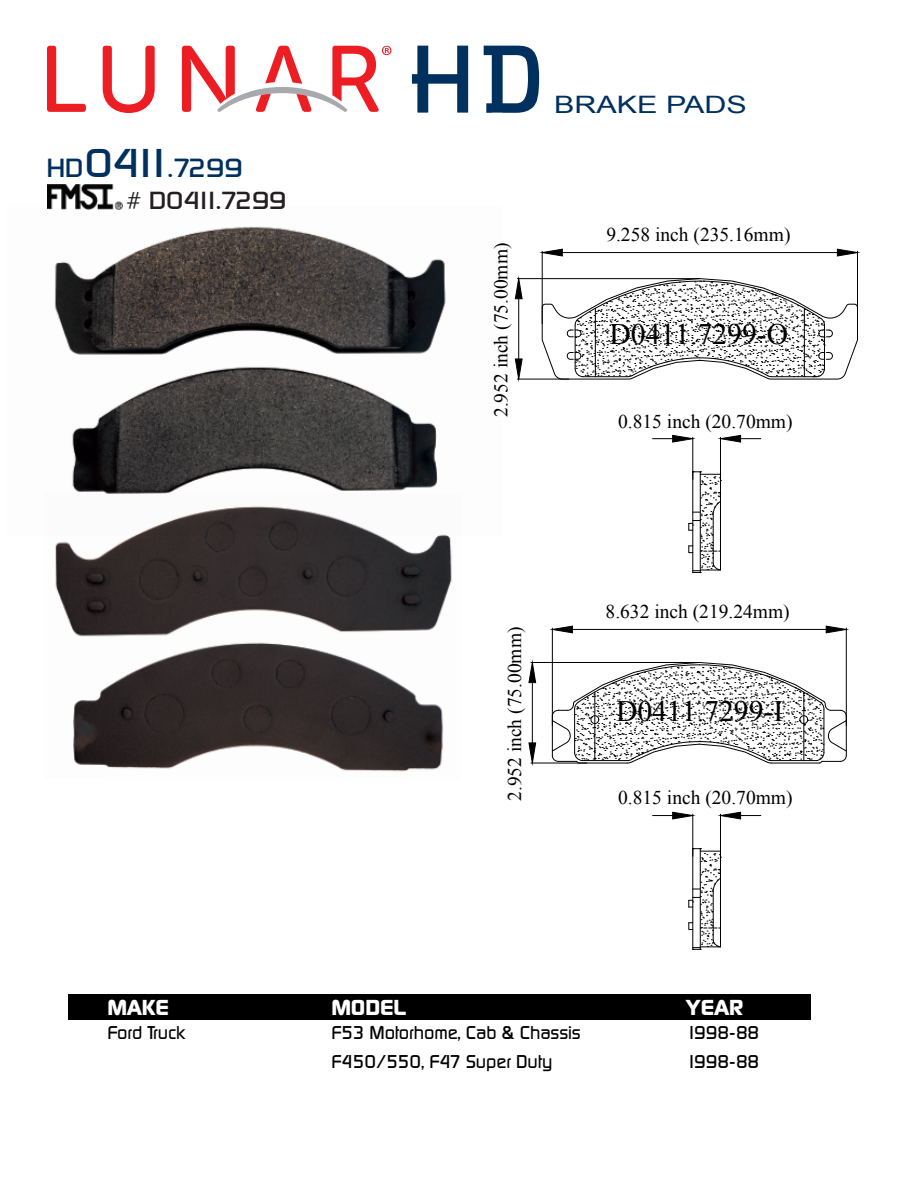
<style>
.page{position:relative;width:918px;height:1188px;background:#fff}
.page>*{position:absolute;margin:0;border:0;box-sizing:border-box;transform-origin:0 0}
.t1{font:29.7px "Times New Roman";color:#000}
.t2{font:500 25.5px "Dicot";color:#00305e;scale:1.15 1}
.t3{font:500 24px "Dicot";letter-spacing:-.025em;color:#231f20;scale:1.15 1}
.t4{font:24px "Arial";color:#00305e;scale:1.27 1}
.t5{font:700 21px "Dicot";letter-spacing:-.005em;color:#fff;scale:1.15 1}
.t6{font:19.5px "Times New Roman";color:#000}
.t7{font:500 18px/28.5px "Dicot";letter-spacing:-.005em;color:#000}
.s1{font-size:39px}
</style>
<div class="page">
<img style="left:55px;top:536px;width:397px;height:236px">
<img style="left:47px;top:205px;width:402px;height:331px">
<svg style="left:551px;top:661px;width:296px;height:103px"></svg>
<hr style="left:552px;top:628px;width:1px;height:98px;background:#000">
<hr style="left:846px;top:628px;width:1px;height:98px;background:#000">
<hr style="left:572px;top:629px;width:254px;height:1px;background:#000">
<svg style="left:552px;top:625px;width:21px;height:9px"></svg>
<svg style="left:825px;top:625px;width:22px;height:9px"></svg>
<hr style="left:531px;top:662px;width:168px;height:1px;background:#000">
<hr style="left:531px;top:763px;width:56px;height:1px;background:#000">
<hr style="left:532px;top:683px;width:1px;height:60px;background:#000">
<svg style="left:528px;top:662px;width:8px;height:21px"></svg>
<svg style="left:528px;top:742px;width:8px;height:22px"></svg>
<svg style="left:688px;top:848px;width:34px;height:102px"></svg>
<hr style="left:692px;top:814px;width:1px;height:42px;background:#000">
<hr style="left:720px;top:814px;width:1px;height:42px;background:#000">
<svg style="left:653px;top:812px;width:41px;height:8px"></svg>
<svg style="left:720px;top:812px;width:41px;height:8px"></svg>
<svg style="left:688px;top:471px;width:34px;height:102px"></svg>
<hr style="left:692px;top:437px;width:1px;height:42px;background:#000">
<hr style="left:720px;top:437px;width:1px;height:42px;background:#000">
<svg style="left:653px;top:435px;width:41px;height:8px"></svg>
<svg style="left:720px;top:435px;width:41px;height:8px"></svg>
<svg style="left:541px;top:278px;width:317px;height:102px"></svg>
<hr style="left:542px;top:251px;width:1px;height:73px;background:#000">
<hr style="left:857px;top:251px;width:1px;height:73px;background:#000">
<hr style="left:562px;top:252px;width:275px;height:1px;background:#000">
<svg style="left:541px;top:248px;width:22px;height:9px"></svg>
<svg style="left:837px;top:248px;width:21px;height:9px"></svg>
<hr style="left:517px;top:278px;width:183px;height:1px;background:#000">
<hr style="left:517px;top:379px;width:52px;height:1px;background:#000">
<hr style="left:518px;top:299px;width:1px;height:60px;background:#000">
<svg style="left:515px;top:278px;width:8px;height:21px"></svg>
<svg style="left:515px;top:358px;width:8px;height:22px"></svg>
<img style="left:48px;top:185px;width:76px;height:26px">
<svg style="left:412px;top:46px;width:127px;height:67px"></svg>
<div style="left:68px;top:994px;width:742px;height:26px;background:#000"></div>
<svg style="left:47px;top:46px;width:344px;height:67px"></svg>
<h2 class="t2" style="left:47px;top:156px;width:172px">HD<span class="s1">0411</span>.7299</h2>
<p class="t3" style="left:126px;top:189px;width:141px"># D0411.7299</p>
<p class="t4" style="left:554px;top:89px;width:153px">BRAKE PADS</p>
<p class="t6" style="left:488px;top:417px;width:176px;rotate:-90deg">2.952 inch (75.00mm)</p>
<p class="t6" style="left:606px;top:222px;width:186px">9.258 inch (235.16mm)</p>
<h1 class="t1" style="left:609px;top:314px;width:180px">D0411.7299-O</h1>
<p class="t6" style="left:618px;top:408px;width:176px">0.815 inch (20.70mm)</p>
<p class="t6" style="left:502px;top:801px;width:176px;rotate:-90deg">2.952 inch (75.00mm)</p>
<p class="t6" style="left:606px;top:599px;width:186px">8.632 inch (219.24mm)</p>
<h1 class="t1" style="left:616px;top:692px;width:169px">D0411.7299-I</h1>
<p class="t6" style="left:618px;top:785px;width:176px">0.815 inch (20.70mm)</p>
<p class="t5" style="left:107px;top:998px;width:55px">MAKE</p>
<p class="t7" style="left:107px;top:1019px;width:80px">Ford Truck</p>
<p class="t5" style="left:331px;top:998px;width:67px">MODEL</p>
<p class="t7" style="left:331px;top:1019px;width:251px">F53 Motorhome, Cab &amp; Chassis<br>F450/550, F47 Super Duty</p>
<p class="t5" style="left:686px;top:998px;width:52px">YEAR</p>
<p class="t7" style="left:686px;top:1019px;width:75px">1998-88<br>1998-88</p>
</div>
